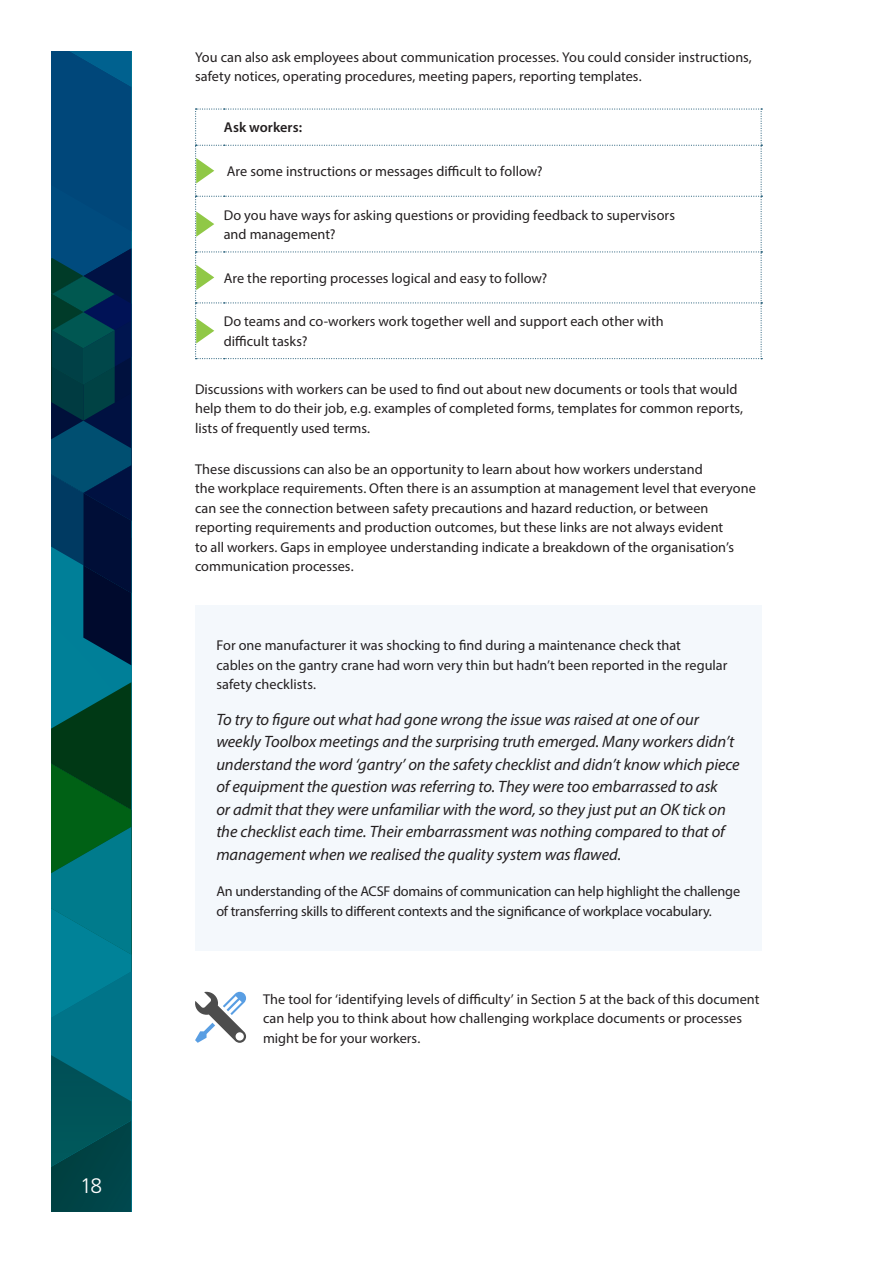
<style>
.page{position:relative;width:893px;height:1263px;background:#fff}
.page>*{position:absolute;margin:0;border:0;box-sizing:border-box;transform-origin:0 0}
.t1{font:300 21px "Frutiger LT Std";color:#fff}
.t2{font:italic 16.5px/22.5px "Myriad Pro";letter-spacing:-.005em;color:#231f20}
.t3{font:14.25px/19.5px "Myriad Pro";color:#231f20}
.t4{font:600 14.25px "Myriad Pro";letter-spacing:.005em;color:#231f20}
</style>
<div class="page">
<svg style="left:51px;top:51px;width:80px;height:614px;background:#003d61"></svg>
<svg style="left:51px;top:682px;width:80px;height:530px;background:#00625d"></svg>
<svg style="left:195px;top:108px;width:567px;height:251px"></svg>
<div style="left:195px;top:605px;width:567px;height:345px;background:#f4f8fc"></div>
<svg style="left:195px;top:992px;width:51px;height:51px"></svg>
<h1 class="t1" style="left:80px;top:1174px;width:24px">18</h1>
<p class="t3" style="left:195px;top:47px;width:558px">You can also ask employees about communication processes. You could consider instructions, safety notices, operating procedures, meeting papers, reporting templates.</p>
<p class="t4" style="left:224px;top:119px;width:80px">Ask workers:</p>
<p class="t3" style="left:227px;top:161px;width:317px">Are some instructions or messages difficult to follow?</p>
<p class="t3" style="left:224px;top:205px;width:453px">Do you have ways for asking questions or providing feedback to supervisors and management?</p>
<p class="t3" style="left:224px;top:268px;width:325px">Are the reporting processes logical and easy to follow?</p>
<p class="t3" style="left:224px;top:312px;width:441px">Do teams and co-workers work together well and support each other with difficult tasks?</p>
<p class="t3" style="left:195px;top:379px;width:550px">Discussions with workers can be used to find out about new documents or tools that would help them to do their job, e.g. examples of completed forms, templates for common reports, lists of frequently used terms.</p>
<p class="t3" style="left:195px;top:459px;width:562px">These discussions can also be an opportunity to learn about how workers understand<br>the workplace requirements. Often there is an assumption at management level that everyone can see the connection between safety precautions and hazard reduction, or between reporting requirements and production outcomes, but these links are not always evident<br>to all workers. Gaps in employee understanding indicate a breakdown of the organisation’s communication processes.</p>
<p class="t3" style="left:216px;top:635px;width:513px">For one manufacturer it was shocking to find during a maintenance check that<br>cables on the gantry crane had worn very thin but hadn’t been reported in the regular safety checklists.</p>
<p class="t2" style="left:216px;top:707px;width:525px">To try to figure out what had gone wrong the issue was raised at one of our weekly Toolbox meetings and the surprising truth emerged. Many workers didn’t understand the word ‘gantry’ on the safety checklist and didn’t know which piece of equipment the question was referring to. They were too embarrassed to ask<br>or admit that they were unfamiliar with the word, so they just put an OK tick on the checklist each time. Their embarrassment was nothing compared to that of management when we realised the quality system was flawed.</p>
<p class="t3" style="left:216px;top:881px;width:525px">An understanding of the ACSF domains of communication can help highlight the challenge of transferring skills to different contexts and the significance of workplace vocabulary.</p>
<p class="t3" style="left:263px;top:989px;width:498px">The tool for ‘identifying levels of difficulty’ in Section 5 at the back of this document can help you to think about how challenging workplace documents or processes might be for your workers.</p>
</div>
